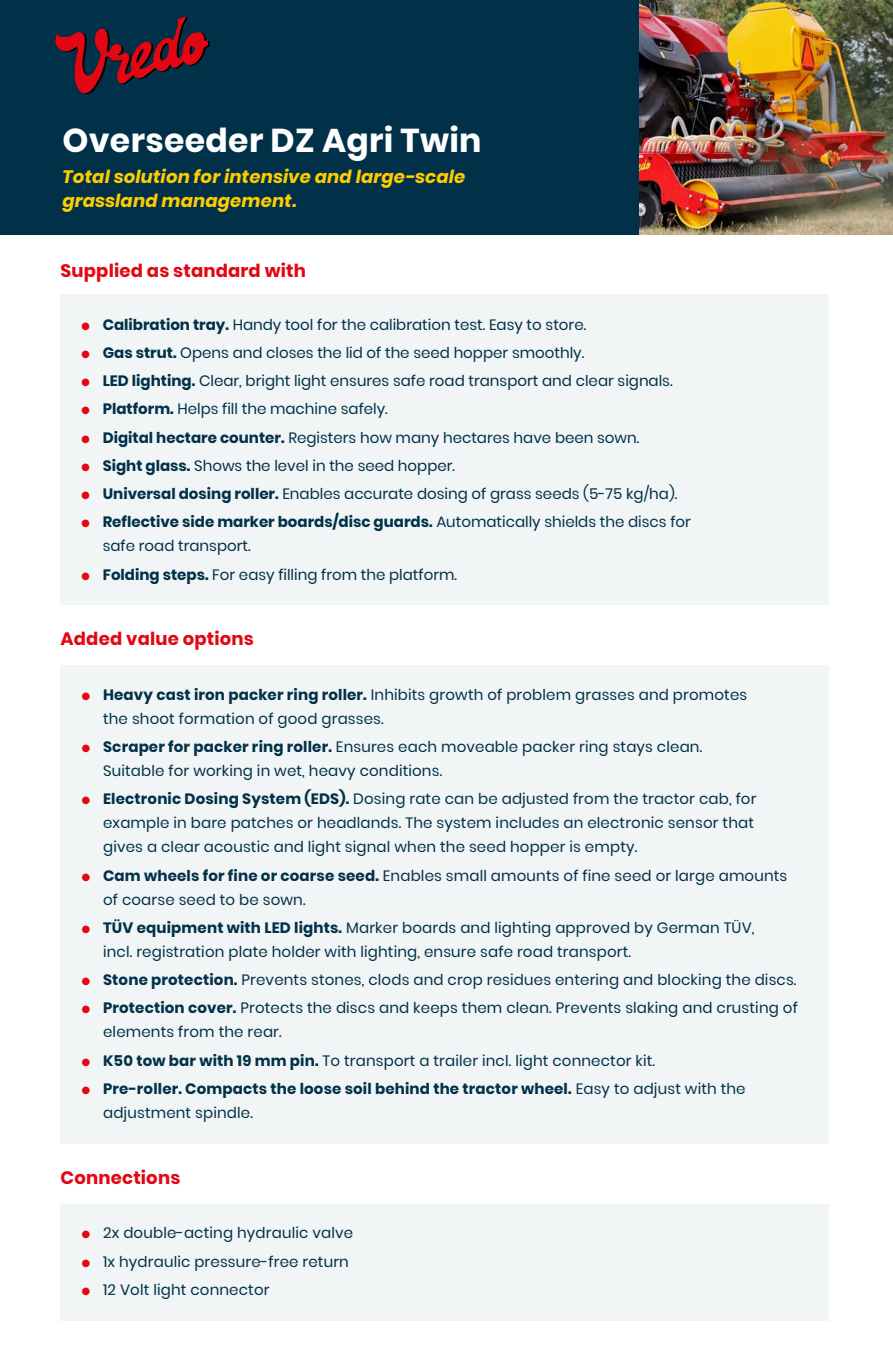
<style>
.page{position:relative;width:893px;height:1362px;background:#fff}
.page>*{position:absolute;margin:0;border:0;box-sizing:border-box;transform-origin:0 0}
.t1{font:700 33px "Poppins";letter-spacing:.01em;color:#fff}
.t2{font:italic 700 18px/24px "Poppins";letter-spacing:.01em;color:#fc0}
.t3{font:700 18px "Poppins";letter-spacing:.01em;color:#e30613}
.t4{font:15px/24px "Poppins";letter-spacing:.01em;color:#003149}
.t5{font:700 15px/24px "Poppins";letter-spacing:.01em;color:#003149}
.s1{color:#e30613}
.s2{font-weight:700}
.s3{font-weight:400}
</style>
<div class="page">
<div style="left:0;top:0;width:639px;height:235px;background:#003149"></div>
<svg style="left:55px;top:17px;width:155px;height:77px"></svg>
<div style="left:36px;top:99px;width:471px;height:140px;background:#003148"></div>
<img style="left:639px;top:0;width:254px;height:235px">
<div style="left:60px;top:295px;width:769px;height:310px;background:#f2f5f6"></div>
<div style="left:61px;top:665px;width:768px;height:478px;background:#f2f5f6"></div>
<div style="left:61px;top:1204px;width:768px;height:117px;background:#f2f5f6"></div>
<h1 class="t1" style="left:62px;top:121px;width:421px">Overseeder DZ Agri Twin</h1>
<p class="t2" style="left:62px;top:165px;width:405px">Total solution for intensive and large-scale grassland management.</p>
<p class="t3" style="left:61px;top:260px;width:247px">Supplied as standard with</p>
<p class="t4" style="left:81px;top:312px;width:506px"><span class="s1">●</span> <span class="s2">Calibration tray.</span> Handy tool for the calibration test. Easy to store.</p>
<p class="t4" style="left:81px;top:341px;width:504px"><span class="s1">●</span> <span class="s2">Gas strut.</span> Opens and closes the lid of the seed hopper smoothly.</p>
<p class="t4" style="left:81px;top:369px;width:593px"><span class="s1">●</span> <span class="s2">LED lighting.</span> Clear, bright light ensures safe road transport and clear signals.</p>
<p class="t4" style="left:81px;top:397px;width:308px"><span class="s1">●</span> <span class="s2">Platform.</span> Helps fill the machine safely.</p>
<p class="t4" style="left:81px;top:425px;width:559px"><span class="s1">●</span> <span class="s2">Digital hectare counter.</span> Registers how many hectares have been sown.</p>
<p class="t4" style="left:81px;top:454px;width:375px"><span class="s1">●</span> <span class="s2">Sight glass.</span> Shows the level in the seed hopper.</p>
<p class="t4" style="left:81px;top:482px;width:597px"><span class="s1">●</span> <span class="s2">Universal dosing roller.</span> Enables accurate dosing of grass seeds (5-75 kg/ha).</p>
<p class="t4" style="left:103px;top:510px;width:590px;text-indent:-21px"><span class="s1">●</span> <span class="s2">Reflective side marker boards/disc guards.</span> Automatically shields the discs for safe road transport.</p>
<p class="t4" style="left:81px;top:562px;width:377px"><span class="s1">●</span> <span class="s2">Folding steps.</span> For easy filling from the platform.</p>
<p class="t3" style="left:61px;top:628px;width:195px">Added value options</p>
<p class="t4" style="left:103px;top:682px;width:646px;text-indent:-21px"><span class="s1">●</span> <span class="s2">Heavy cast iron packer ring roller.</span> Inhibits growth of problem grasses and promotes the shoot formation of good grasses.</p>
<p class="t4" style="left:103px;top:735px;width:601px;text-indent:-21px"><span class="s1">●</span> <span class="s2">Scraper for packer ring roller.</span> Ensures each moveable packer ring stays clean.<br>Suitable for working in wet, heavy conditions.</p>
<p class="t4" style="left:103px;top:787px;width:655px;text-indent:-21px"><span class="s1">●</span> <span class="s2">Electronic Dosing System (EDS).</span> Dosing rate can be adjusted from the tractor cab, for example in bare patches or headlands. The system includes an electronic sensor that gives a clear acoustic and light signal when the seed hopper is empty.</p>
<p class="t4" style="left:103px;top:863px;width:686px;text-indent:-21px"><span class="s1">●</span> <span class="s2">Cam wheels for fine or coarse seed.</span> Enables small amounts of fine seed or large amounts of coarse seed to be sown.</p>
<p class="t4" style="left:103px;top:915px;width:653px;text-indent:-21px"><span class="s1">●</span> <span class="s2">TÜV equipment with LED lights.</span> Marker boards and lighting approved by German TÜV, incl. registration plate holder with lighting, ensure safe road transport.</p>
<p class="t4" style="left:82px;top:968px;width:716px"><span class="s1">●</span> <span class="s2">Stone protection.</span> Prevents stones, clods and crop residues entering and blocking the discs.</p>
<p class="t4" style="left:103px;top:996px;width:696px;text-indent:-21px"><span class="s1">●</span> <span class="s2">Protection cover.</span> Protects the discs and keeps them clean. Prevents slaking and crusting of elements from the rear.</p>
<p class="t4" style="left:82px;top:1048px;width:575px"><span class="s1">●</span> <span class="s2">K50 tow bar with 19 mm pin.</span> To transport a trailer incl. light connector kit.</p>
<p class="t5" style="left:103px;top:1076px;width:644px;text-indent:-21px"><span class="s1">●</span> Pre-roller. Compacts the loose soil behind the tractor wheel. <span class="s3">Easy to adjust with the adjustment spindle.</span></p>
<p class="t3" style="left:61px;top:1167px;width:121px">Connections</p>
<p class="t4" style="left:82px;top:1221px;width:273px"><span class="s1">●</span> 2x double-acting hydraulic valve</p>
<p class="t4" style="left:82px;top:1249px;width:269px"><span class="s1">●</span> 1x hydraulic pressure-free return</p>
<p class="t4" style="left:82px;top:1278px;width:189px"><span class="s1">●</span> 12 Volt light connector</p>
</div>
